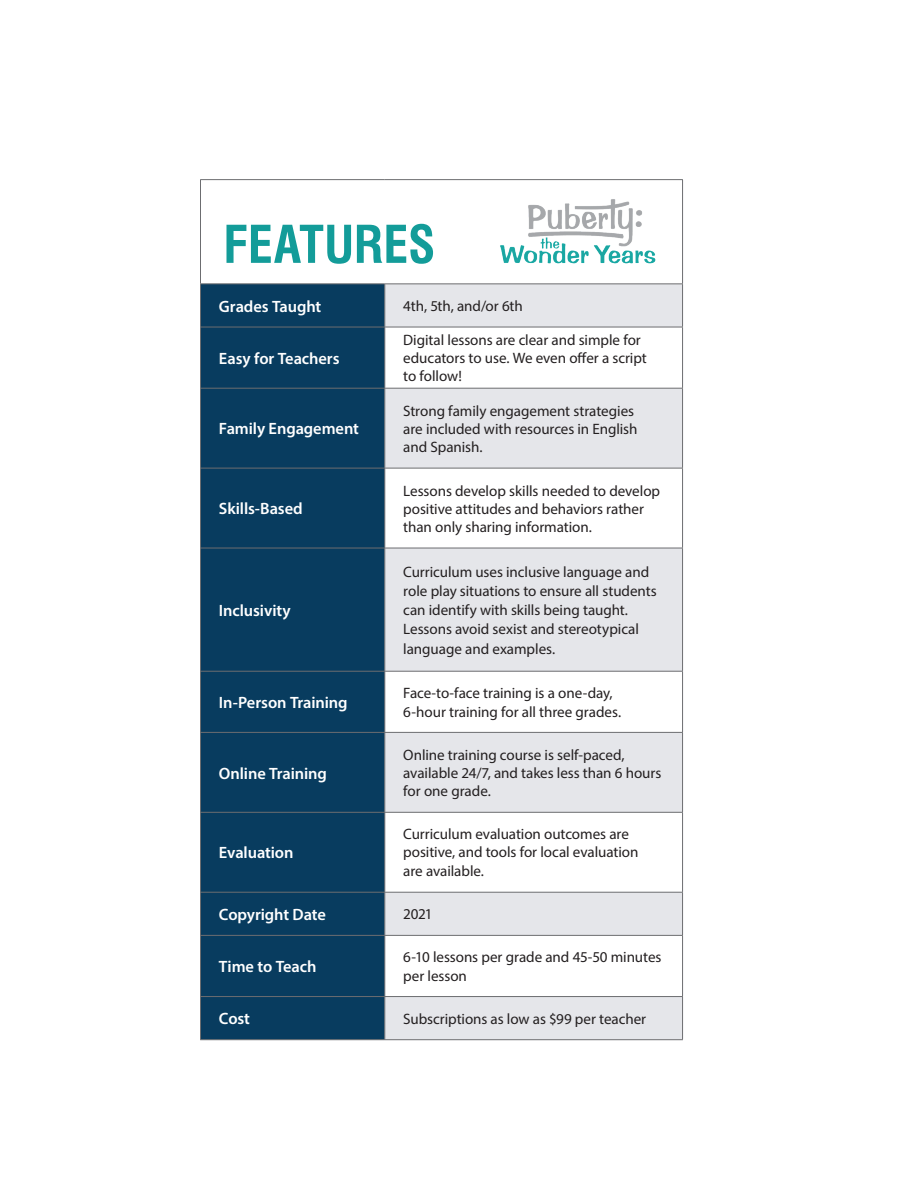
<style>
.page{position:relative;width:918px;height:1188px;background:#fff}
.page>*{position:absolute;margin:0;border:0;box-sizing:border-box;transform-origin:0 0}
.t1{font:700 50.7px "Corporate Condensed";letter-spacing:-.005em;color:#139c99}
.t2{font:600 16.5px "Myriad Pro";letter-spacing:-.005em;color:#fff}
.t3{font:15px/17.9px "Myriad Pro";letter-spacing:-.005em;color:#231f20}
</style>
<div class="page">
<div style="left:201px;top:285px;width:183px;height:754px;background:#083c5f"></div>
<svg style="left:385px;top:285px;width:297px;height:754px;fill:#e5e6ea"></svg>
<hr style="left:200px;top:179px;width:185px;height:1px;background:#6c6d70">
<hr style="left:200px;top:180px;width:1px;height:104px;background:#6c6d70">
<hr style="left:385px;top:179px;width:298px;height:1px;background:#6c6d70">
<hr style="left:682px;top:180px;width:1px;height:104px;background:#6c6d70">
<hr style="left:200px;top:284px;width:185px;height:1px;background:#6c6d70">
<hr style="left:200px;top:284px;width:1px;height:43px;background:#6c6d70">
<hr style="left:385px;top:284px;width:298px;height:1px;background:#6c6d70">
<hr style="left:384px;top:284px;width:1px;height:43px;background:#6c6d70">
<hr style="left:682px;top:284px;width:1px;height:43px;background:#6c6d70">
<hr style="left:200px;top:327px;width:185px;height:1px;background:#6c6d70">
<hr style="left:200px;top:327px;width:1px;height:61px;background:#6c6d70">
<hr style="left:385px;top:327px;width:298px;height:1px;background:#6c6d70">
<hr style="left:384px;top:327px;width:1px;height:61px;background:#6c6d70">
<hr style="left:682px;top:327px;width:1px;height:61px;background:#6c6d70">
<hr style="left:200px;top:388px;width:185px;height:1px;background:#6c6d70">
<hr style="left:200px;top:389px;width:1px;height:79px;background:#6c6d70">
<hr style="left:385px;top:388px;width:298px;height:1px;background:#6c6d70">
<hr style="left:384px;top:389px;width:1px;height:79px;background:#6c6d70">
<hr style="left:682px;top:389px;width:1px;height:79px;background:#6c6d70">
<hr style="left:200px;top:468px;width:185px;height:1px;background:#6c6d70">
<hr style="left:200px;top:468px;width:1px;height:80px;background:#6c6d70">
<hr style="left:385px;top:468px;width:298px;height:1px;background:#6c6d70">
<hr style="left:384px;top:468px;width:1px;height:80px;background:#6c6d70">
<hr style="left:682px;top:468px;width:1px;height:80px;background:#6c6d70">
<hr style="left:200px;top:548px;width:185px;height:1px;background:#6c6d70">
<hr style="left:200px;top:548px;width:1px;height:123px;background:#6c6d70">
<hr style="left:385px;top:548px;width:298px;height:1px;background:#6c6d70">
<hr style="left:384px;top:548px;width:1px;height:123px;background:#6c6d70">
<hr style="left:682px;top:548px;width:1px;height:123px;background:#6c6d70">
<hr style="left:200px;top:671px;width:185px;height:1px;background:#6c6d70">
<hr style="left:200px;top:672px;width:1px;height:60px;background:#6c6d70">
<hr style="left:385px;top:671px;width:298px;height:1px;background:#6c6d70">
<hr style="left:384px;top:672px;width:1px;height:60px;background:#6c6d70">
<hr style="left:682px;top:672px;width:1px;height:60px;background:#6c6d70">
<hr style="left:200px;top:732px;width:185px;height:1px;background:#6c6d70">
<hr style="left:200px;top:733px;width:1px;height:79px;background:#6c6d70">
<hr style="left:385px;top:732px;width:298px;height:1px;background:#6c6d70">
<hr style="left:384px;top:733px;width:1px;height:79px;background:#6c6d70">
<hr style="left:682px;top:733px;width:1px;height:79px;background:#6c6d70">
<hr style="left:200px;top:812px;width:185px;height:1px;background:#6c6d70">
<hr style="left:200px;top:813px;width:1px;height:79px;background:#6c6d70">
<hr style="left:385px;top:812px;width:298px;height:1px;background:#6c6d70">
<hr style="left:384px;top:813px;width:1px;height:79px;background:#6c6d70">
<hr style="left:682px;top:813px;width:1px;height:79px;background:#6c6d70">
<hr style="left:200px;top:892px;width:185px;height:1px;background:#6c6d70">
<hr style="left:200px;top:893px;width:1px;height:42px;background:#6c6d70">
<hr style="left:385px;top:892px;width:298px;height:1px;background:#6c6d70">
<hr style="left:384px;top:893px;width:1px;height:42px;background:#6c6d70">
<hr style="left:682px;top:893px;width:1px;height:42px;background:#6c6d70">
<hr style="left:200px;top:935px;width:185px;height:1px;background:#6c6d70">
<hr style="left:200px;top:936px;width:1px;height:60px;background:#6c6d70">
<hr style="left:385px;top:935px;width:298px;height:1px;background:#6c6d70">
<hr style="left:384px;top:936px;width:1px;height:60px;background:#6c6d70">
<hr style="left:682px;top:936px;width:1px;height:60px;background:#6c6d70">
<hr style="left:200px;top:996px;width:185px;height:1px;background:#6c6d70">
<hr style="left:200px;top:997px;width:1px;height:42px;background:#6c6d70">
<hr style="left:385px;top:996px;width:298px;height:1px;background:#6c6d70">
<hr style="left:384px;top:997px;width:1px;height:42px;background:#6c6d70">
<hr style="left:682px;top:997px;width:1px;height:42px;background:#6c6d70">
<hr style="left:200px;top:1039px;width:185px;height:1px;background:#6c6d70">
<hr style="left:385px;top:1039px;width:298px;height:1px;background:#6c6d70">
<img style="left:500px;top:199px;width:156px;height:65px">
<h1 class="t1" style="left:223px;top:214px;width:214px">FEATURES</h1>
<p class="t2" style="left:219px;top:296px;width:104px">Grades Taught</p>
<p class="t3" style="left:403px;top:297px;width:121px">4th, 5th, and/or 6th</p>
<p class="t2" style="left:219px;top:348px;width:122px">Easy for Teachers</p>
<p class="t3" style="left:403px;top:331px;width:245px">Digital lessons are clear and simple for educators to use. We even offer a script to follow!</p>
<p class="t2" style="left:219px;top:418px;width:142px">Family Engagement</p>
<p class="t2" style="left:219px;top:498px;width:85px">Skills-Based</p>
<p class="t2" style="left:219px;top:600px;width:73px">Inclusivity</p>
<p class="t3" style="left:403px;top:402px;width:236px">Strong family engagement strategies are included with resources in English and Spanish.</p>
<p class="t3" style="left:403px;top:482px;width:258px">Lessons develop skills needed to develop positive attitudes and behaviors rather than only sharing information.</p>
<p class="t3" style="left:403px;top:562px;width:255px;line-height:19.2px">Curriculum uses inclusive language and role play situations to ensure all students can identify with skills being taught.<br>Lessons avoid sexist and stereotypical language and examples.</p>
<p class="t2" style="left:219px;top:692px;width:130px">In-Person Training</p>
<p class="t3" style="left:403px;top:683px;width:219px;line-height:19.2px">Face-to-face training is a one-day,<br>6-hour training for all three grades.</p>
<p class="t2" style="left:219px;top:762px;width:109px">Online Training</p>
<p class="t2" style="left:219px;top:842px;width:76px">Evaluation</p>
<p class="t3" style="left:403px;top:746px;width:260px">Online training course is self-paced, available 24/7, and takes less than 6 hours for one grade.</p>
<p class="t3" style="left:403px;top:825px;width:237px">Curriculum evaluation outcomes are positive, and tools for local evaluation</p>
<p class="t3" style="left:403px;top:862px;width:82px">are available.</p>
<p class="t2" style="left:219px;top:904px;width:108px">Copyright Date</p>
<p class="t3" style="left:403px;top:905px;width:31px">2021</p>
<p class="t2" style="left:219px;top:956px;width:99px">Time to Teach</p>
<p class="t3" style="left:403px;top:947px;width:260px;line-height:19.2px">6-10 lessons per grade and 45-50 minutes per lesson</p>
<p class="t2" style="left:219px;top:1008px;width:33px">Cost</p>
<p class="t3" style="left:403px;top:1010px;width:244px">Subscriptions as low as $99 per teacher</p>
</div>
